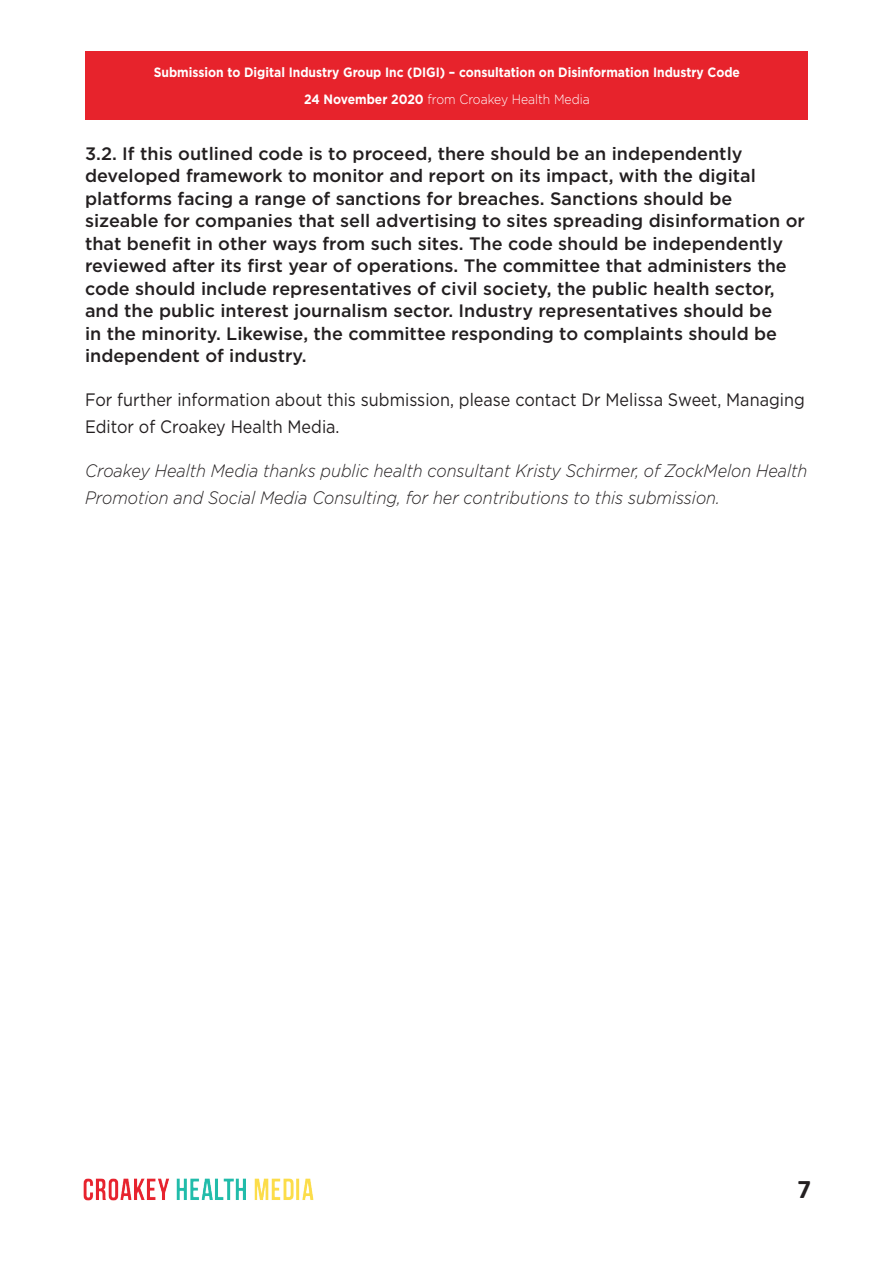
<style>
.page{position:relative;width:893px;height:1263px;background:#fff}
.page>*{position:absolute;margin:0;border:0;box-sizing:border-box;transform-origin:0 0}
.t1{font:700 27px "Calibri";color:#231f20}
.Bold_Paragraph{font:500 18px/22.5px "Gotham";color:#231f20}
.t2{font:italic 300 18px/27px "Gotham";color:#231f20;scale:.9 1}
.t3{font:18px/27px "Gotham";color:#231f20;scale:.9 1}
.t4{font:700 13.5px/27px "Gotham";color:#fff;text-align:center;scale:.9 1}
.s1{font-weight:300}
</style>
<div class="page">
<div style="left:86px;top:51px;width:722px;height:69px;background:#e7232c"></div>
<img style="left:83px;top:1178px;width:231px;height:23px">
<p class="t4" style="left:154px;top:59px;width:653px">Submission to Digital Industry Group Inc (DIGI) – consultation on Disinformation Industry Code<br>24 November 2020 <span class="s1">from Croakey Health Media</span></p>
<p class="Bold_Paragraph" style="left:85px;top:142px;width:721px">3.2. If this outlined code is to proceed, there should be an independently developed framework to monitor and report on its impact, with the digital platforms facing a range of sanctions for breaches. Sanctions should be sizeable for companies that sell advertising to sites spreading disinformation or that benefit in other ways from such sites. The code should be independently reviewed after its first year of operations. The committee that administers the code should include representatives of civil society, the public health sector, and the public interest journalism sector. Industry representatives should be<br>in the minority. Likewise, the committee responding to complaints should be independent of industry.</p>
<p class="t3" style="left:85px;top:386px;width:801px">For further information about this submission, please contact Dr Melissa Sweet, Managing<br>Editor of Croakey Health Media.</p>
<p class="t2" style="left:85px;top:457px;width:804px">Croakey Health Media thanks public health consultant Kristy Schirmer, of ZockMelon Health<br>Promotion and Social Media Consulting, for her contributions to this submission.</p>
<h1 class="t1" style="left:797px;top:1171px;width:15px">7</h1>
</div>
